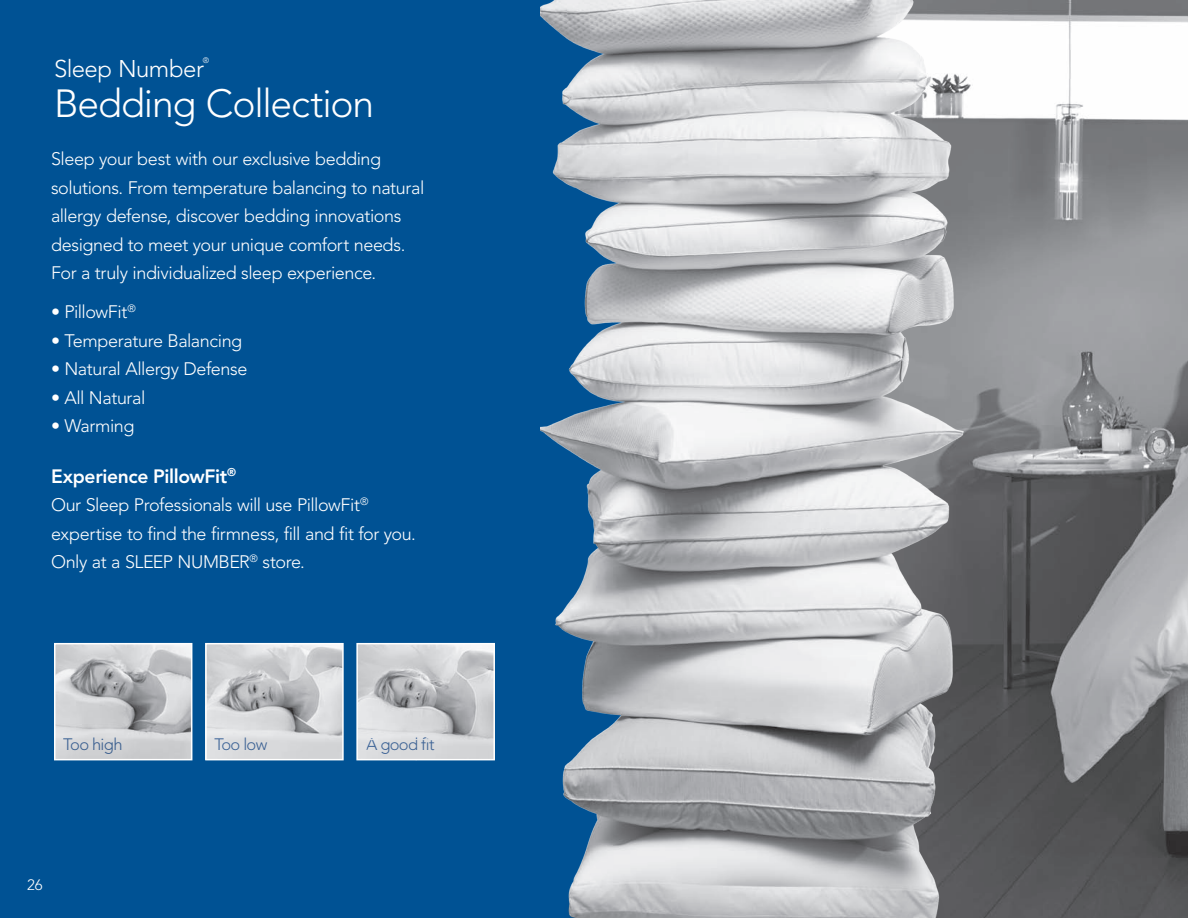
<style>
.page{position:relative;width:1188px;height:918px;background:#fff}
.page>*{position:absolute;margin:0;border:0;box-sizing:border-box;transform-origin:0 0}
.t1{font:300 39px "Avenir";letter-spacing:-.025em;color:#fff}
.t2{font:300 24px "Avenir";color:#fff}
.t3{font:800 19.2px "Avenir";letter-spacing:-.02em;color:#fff}
.t4{font:300 18px/28.5px "Avenir";letter-spacing:-.025em;color:#fff}
.t5{font:300 16.5px "Avenir";letter-spacing:-.04em;color:#4773ac}
.t6{font:300 15px "Avenir";color:#fff}
.t7{font:300 7.8px "Avenir";color:#fff}
</style>
<div class="page">
<div style="left:0;top:0;width:626px;height:918px;background:#005294"></div>
<img style="left:968px;top:0;width:220px;height:918px">
<img style="left:540px;top:0;width:428px;height:918px">
<img style="left:57px;top:646px;width:132px;height:111px">
<div style="left:54px;top:643px;width:138px;height:117px;border:2px solid #fff"></div>
<img style="left:208px;top:646px;width:133px;height:111px">
<div style="left:205px;top:643px;width:139px;height:117px;border:2px solid #fff"></div>
<img style="left:359px;top:646px;width:133px;height:111px">
<div style="left:356px;top:643px;width:139px;height:117px;border:2px solid #fff"></div>
<div style="left:366px;top:739px;width:83px;height:17px;border:1px solid #fff"></div>
<h2 class="t2" style="left:54px;top:54px;width:152px">Sleep Number</h2>
<p class="t7" style="left:203px;top:56px;width:8px">®</p>
<h1 class="t1" style="left:54px;top:81px;width:322px">Bedding Collection</h1>
<p class="t4" style="left:51px;top:145px;width:375px">Sleep your best with our exclusive bedding solutions. From temperature balancing to natural allergy defense, discover bedding innovations designed to meet your unique comfort needs.<br>For a truly individualized sleep experience.</p>
<p class="t4" style="left:51px;top:298px;width:86px">• PillowFit<sup>®</sup></p>
<p class="t4" style="left:51px;top:327px;width:193px">• Temperature Balancing</p>
<p class="t4" style="left:51px;top:355px;width:198px">• Natural Allergy Defense</p>
<p class="t4" style="left:51px;top:384px;width:96px">• All Natural</p>
<p class="t4" style="left:51px;top:412px;width:85px">• Warming</p>
<p class="t3" style="left:51px;top:465px;width:187px">Experience PillowFit<sup>®</sup></p>
<p class="t4" style="left:51px;top:491px;width:367px">Our Sleep Professionals will use PillowFit<sup>® </sup>expertise to find the firmness, fill and fit for you.<br>Only at a sleep n um ber<sup>®</sup> store.</p>
<p class="t5" style="left:63px;top:735px;width:61px">Too high</p>
<p class="t5" style="left:214px;top:735px;width:54px">Too low</p>
<p class="t5" style="left:366px;top:735px;width:70px">A good fit</p>
<p class="t6" style="left:27px;top:876px;width:17px">26</p>
</div>
